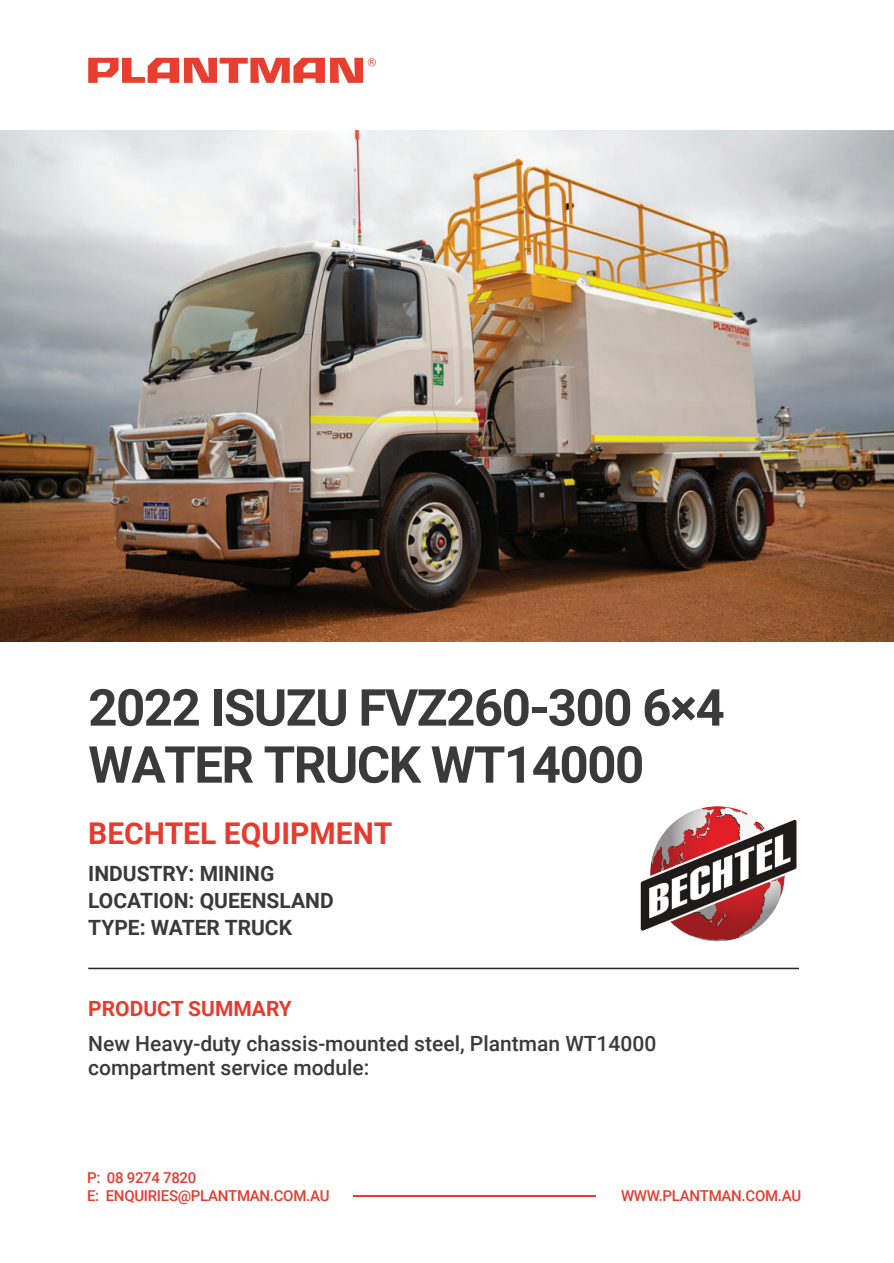
<style>
.page{position:relative;width:894px;height:1263px;background:#fff}
.page>*{position:absolute;margin:0;border:0;box-sizing:border-box;transform-origin:0 0}
.t1{font:700 51px/57px "Roboto";letter-spacing:-.03em;color:#393a39}
.t2{font:700 30px "Roboto";color:#e63c2f}
.t3{font:500 21px/24px "Roboto";color:#393a39}
.t4{font:700 21px/27px "Roboto";color:#393a39}
.t5{font:700 21px "Roboto";color:#e63c2f}
.t6{font:500 15px/18px "Roboto";letter-spacing:-.02em;color:#e63c2f}
</style>
<div class="page">
<svg style="left:88px;top:58px;width:288px;height:25px"></svg>
<img style="left:0;top:131px;width:893px;height:510px">
<img style="left:640px;top:806px;width:157px;height:135px">
<hr style="left:88px;top:967px;width:710px;height:2px;background:#252626">
<hr style="left:353px;top:1195px;width:242px;height:1px;background:#e63c2f">
<h1 class="t1" style="left:88px;top:677px;width:637px">2022 ISUZU FVZ260-300 6×4<br>WATER TRUCK WT14000</h1>
<h2 class="t2" style="left:88px;top:812px;width:305px">BECHTEL EQUIPMENT</h2>
<p class="t4" style="left:88px;top:859px;width:247px">INDUSTRY: MINING<br>LOCATION: QUEENSLAND<br>TYPE: WATER TRUCK</p>
<p class="t5" style="left:88px;top:993px;width:205px">PRODUCT SUMMARY</p>
<p class="t3" style="left:88px;top:1030px;width:569px">New Heavy-duty chassis-mounted steel, Plantman WT14000 compartment service module:</p>
<p class="t6" style="left:87px;top:1168px;width:244px">P: 08 9274 7820<br>E: ENQUIRIES@PLANTMAN.COM.AU</p>
<p class="t6" style="left:620px;top:1186px;width:181px">WWW.PLANTMAN.COM.AU</p>
</div>
